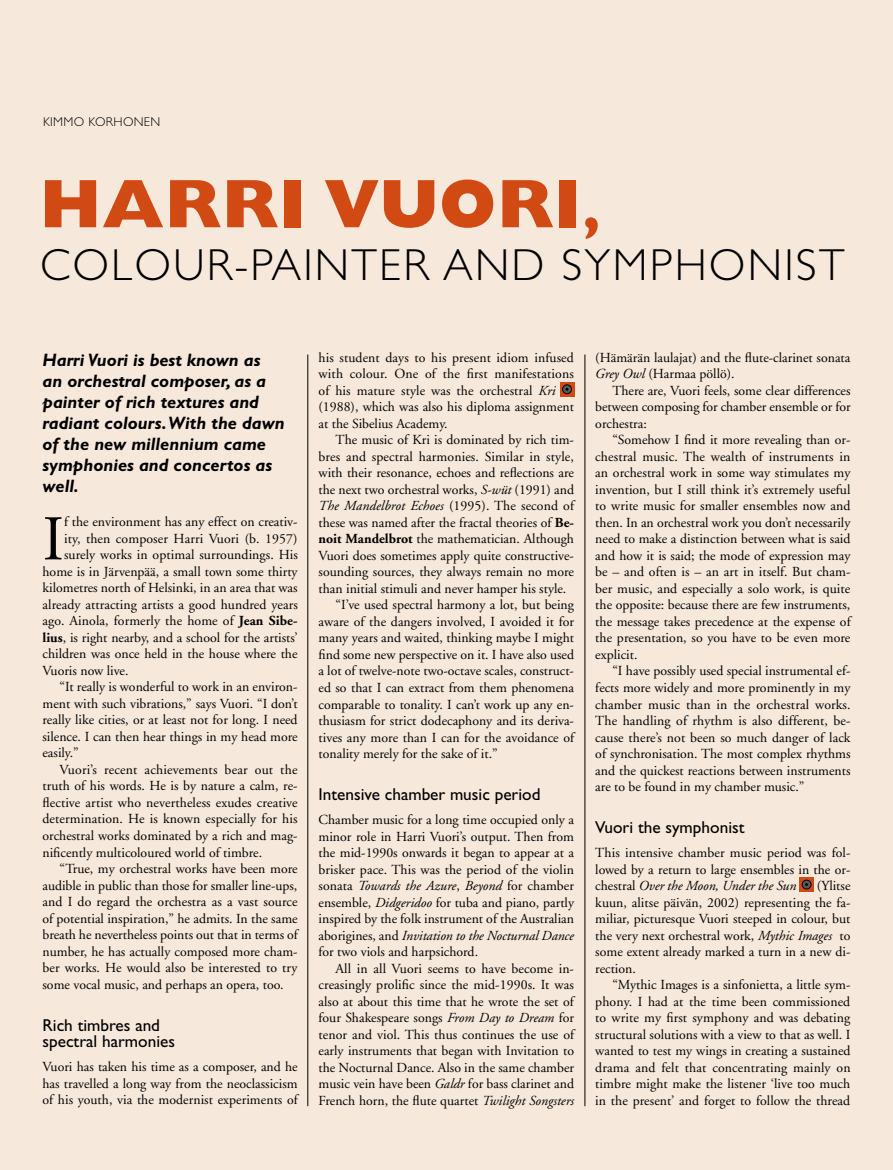
<style>
.page{position:relative;width:893px;height:1170px;background:#fff}
.page>*{position:absolute;margin:0;border:0;box-sizing:border-box;transform-origin:0 0}
.t1{font:800 69px "Gill Sans";letter-spacing:.015em;color:#d24a13}
.t2{font:63.6px "Adobe Garamond";color:#000}
.t3{font:300 45px "Gill Sans";letter-spacing:.05em;color:#000}
.t4{font:italic 700 18px/21px "Gill Sans";color:#000}
.t5{font:17.25px/16.5px "Gill Sans";color:#000}
.t6{font:13.8px/16.5px "Adobe Garamond";color:#000;text-align:justify}
.t7{font:italic 13.8px "Adobe Garamond";letter-spacing:.005em;color:#000}
.t8{font:300 12.75px "Gill Sans";letter-spacing:.025em;color:#000}
.s1{font-weight:700}
.s2{font-style:italic}
.s3{font-style:normal}
</style>
<div class="page">
<div style="left:0;top:0;width:893px;height:1169px;background:#f6e8da"></div>
<div style="left:560px;top:382px;width:14px;height:14px;background:#d24a13"></div>
<svg style="left:563px;top:385px;width:8px;height:8px"></svg>
<div style="left:562px;top:384px;width:10px;height:10px;border:1px solid #000;border-radius:50%"></div>
<svg style="left:799px;top:877px;width:15px;height:14px"></svg>
<svg style="left:802px;top:880px;width:9px;height:8px"></svg>
<div style="left:802px;top:879px;width:9px;height:10px;border:1px solid #000;border-radius:50%"></div>
<hr style="left:585px;top:354px;width:1px;height:752px;background:#000">
<hr style="left:308px;top:354px;width:1px;height:752px;background:#000">
<p class="t8" style="left:43px;top:114px;width:119px">KIMMO KORHONEN</p>
<h1 class="t1" style="left:40px;top:163px;width:562px">HARRI VUORI<span class="s1">,</span></h1>
<h3 class="t3" style="left:40px;top:239px;width:806px">COLOUR-PAINTER AND SYMPHONIST</h3>
<h3 class="t4" style="left:43px;top:349px;width:244px">Harri Vuori is best known as<br>an orchestral composer, as a painter of rich textures and radiant colours. With the dawn of the new millennium came symphonies and concertos as well.</h3>
<p class="t6" style="left:319px;top:349px;width:257px;text-align:left">his student days to his present idiom infused with colour. One of the first manifestations of his mature style was the orchestral <span class="s2">Kri </span>(1988), which was also his diploma assignment at the Sibelius Academy.</p>
<p class="t6" style="left:336px;top:432px;width:240px">The music of Kri is dominated by rich tim-</p>
<p class="t6" style="left:319px;top:448px;width:257px">bres and spectral harmonies. Similar in style,</p>
<p class="t6" style="left:319px;top:465px;width:257px">with their resonance, echoes and reflections are</p>
<p class="t6" style="left:319px;top:481px;width:257px">the next two orchestral works, <span class="s2">S-wüt</span> (1991) and</p>
<p class="t7" style="left:319px;top:498px;width:257px">The Mandelbrot Echoes <span class="s3">(1995). The second of</span></p>
<p class="t6" style="left:319px;top:514px;width:257px">these was named after the fractal theories of <span class="s1">Be-</span></p>
<p class="t6" style="left:319px;top:531px;width:257px"><span class="s1">noit Mandelbrot</span> the mathematician. Although</p>
<p class="t6" style="left:319px;top:547px;width:257px">Vuori does sometimes apply quite constructive-</p>
<p class="t6" style="left:319px;top:564px;width:257px">sounding sources, they always remain no more</p>
<p class="t6" style="left:319px;top:580px;width:249px">than initial stimuli and never hamper his style.</p>
<p class="t6" style="left:336px;top:597px;width:240px">“I’ve used spectral harmony a lot, but being</p>
<p class="t6" style="left:319px;top:613px;width:257px">aware of the dangers involved, I avoided it for</p>
<p class="t6" style="left:319px;top:630px;width:257px">many years and waited, thinking maybe I might</p>
<p class="t6" style="left:319px;top:646px;width:257px">find some new perspective on it. I have also used</p>
<p class="t6" style="left:319px;top:663px;width:257px">a lot of twelve-note two-octave scales, construct-</p>
<p class="t6" style="left:319px;top:679px;width:257px">ed so that I can extract from them phenomena</p>
<p class="t6" style="left:319px;top:696px;width:257px">comparable to tonality. I can’t work up any en-</p>
<p class="t6" style="left:319px;top:712px;width:257px">thusiasm for strict dodecaphony and its deriva-</p>
<p class="t6" style="left:319px;top:729px;width:257px">tives any more than I can for the avoidance of</p>
<p class="t6" style="left:319px;top:745px;width:181px">tonality merely for the sake of it.”</p>
<p class="t5" style="left:319px;top:785px;width:223px">Intensive chamber music period</p>
<p class="t6" style="left:319px;top:811px;width:257px">Chamber music for a long time occupied only a minor role in Harri Vuori’s output. Then from the mid-1990s onwards it began to appear at a brisker pace. This was the period of the violin sonata <span class="s2">Towards the Azure</span>, <span class="s2">Beyond</span> for chamber ensemble, <span class="s2">Didgeridoo</span> for tuba and piano, partly inspired by the folk instrument of the Australian aborigines, and <span class="s2">Invitation to the Nocturnal Dance </span>for two viols and harpsichord.</p>
<p class="t6" style="left:319px;top:960px;width:257px;text-indent:17px">All in all Vuori seems to have become in&shy;creasingly prolific since the mid-1990s. It was also at about this time that he wrote the set of four Shakespeare songs <span class="s2">From Day to Dream</span> for tenor and viol. This thus continues the use of early instruments that began with Invitation to the Nocturnal Dance. Also in the same chamber music vein have been <span class="s2">Galdr</span> for bass clarinet and French horn, the flute quartet <span class="s2">Twilight Songsters</span></p>
<h2 class="t2" style="left:43px;top:505px;width:23px">I</h2>
<p class="t6" style="left:64px;top:514px;width:235px">f the environment has any effect on creativ-</p>
<p class="t6" style="left:64px;top:530px;width:235px">ity, then composer Harri Vuori (b. 1957)</p>
<p class="t6" style="left:64px;top:547px;width:235px">surely works in optimal surroundings. His</p>
<p class="t6" style="left:43px;top:563px;width:257px">home is in Järvenpää, a small town some thirty</p>
<p class="t6" style="left:43px;top:580px;width:257px">kilometres north of Helsinki, in an area that was</p>
<p class="t6" style="left:43px;top:596px;width:257px">already attracting artists a good hundred years</p>
<p class="t6" style="left:43px;top:613px;width:257px">ago. Ainola, formerly the home of <span class="s1">Jean Sibe-</span></p>
<p class="t6" style="left:43px;top:629px;width:257px"><span class="s1">lius</span>, is right nearby, and a school for the artists’</p>
<p class="t6" style="left:43px;top:646px;width:257px">children was once held in the house where the</p>
<p class="t6" style="left:43px;top:662px;width:88px">Vuoris now live.</p>
<p class="t6" style="left:60px;top:679px;width:240px">“It really is wonderful to work in an environ-</p>
<p class="t6" style="left:43px;top:695px;width:257px">ment with such vibrations,” says Vuori. “I don’t</p>
<p class="t6" style="left:43px;top:712px;width:257px">really like cities, or at least not for long. I need</p>
<p class="t6" style="left:43px;top:728px;width:257px">silence. I can then hear things in my head more</p>
<p class="t6" style="left:43px;top:745px;width:38px">easily.”</p>
<p class="t6" style="left:60px;top:761px;width:239px">Vuori’s recent achievements bear out the</p>
<p class="t6" style="left:43px;top:778px;width:257px">truth of his words. He is by nature a calm, re-</p>
<p class="t6" style="left:43px;top:794px;width:257px">flective artist who nevertheless exudes creative</p>
<p class="t6" style="left:43px;top:811px;width:257px">determination. He is known especially for his</p>
<p class="t6" style="left:43px;top:827px;width:257px">orchestral works dominated by a rich and mag-</p>
<p class="t6" style="left:43px;top:844px;width:221px">nificently multicoloured world of timbre.</p>
<p class="t6" style="left:60px;top:860px;width:240px">“True, my orchestral works have been more</p>
<p class="t6" style="left:43px;top:877px;width:256px">audible in public than those for smaller line-ups,</p>
<p class="t6" style="left:43px;top:893px;width:257px">and I do regard the orchestra as a vast source</p>
<p class="t6" style="left:43px;top:910px;width:257px">of potential inspiration,” he admits. In the same</p>
<p class="t6" style="left:43px;top:926px;width:257px">breath he nevertheless points out that in terms of</p>
<p class="t6" style="left:43px;top:943px;width:257px">number, he has actually composed more cham-</p>
<p class="t6" style="left:43px;top:959px;width:257px">ber works. He would also be interested to try</p>
<p class="t6" style="left:43px;top:976px;width:243px">some vocal music, and perhaps an opera, too.</p>
<p class="t5" style="left:43px;top:1016px;width:134px">Rich timbres and spectral harmonies</p>
<p class="t6" style="left:43px;top:1058px;width:257px">Vuori has taken his time as a composer, and he has travelled a long way from the neoclassicism of his youth, via the modernist experiments of</p>
<p class="t6" style="left:595px;top:349px;width:257px">(Hämärän laulajat) and the flute-clarinet sonata<br><span class="s2">Grey Owl</span> (Harmaa pöllö).</p>
<p class="t6" style="left:595px;top:382px;width:257px;text-indent:17px">There are, Vuori feels, some clear differences between composing for chamber ensemble or for orchestra:</p>
<p class="t6" style="left:595px;top:432px;width:257px;text-indent:17px">“Somehow I find it more revealing than or&shy;chestral music. The wealth of instruments in an orchestral work in some way stimulates my invention, but I still think it’s extremely useful to write music for smaller ensembles now and then. In an orchestral work you don’t necessarily need to make a distinction between what is said and how it is said; the mode of expression may be – and often is – an art in itself. But cham&shy;ber music, and especially a solo work, is quite the opposite: because there are few instruments, the message takes precedence at the expense of the presentation, so you have to be even more explicit.</p>
<p class="t6" style="left:595px;top:663px;width:257px;text-indent:17px">“I have possibly used special instrumental ef&shy;fects more widely and more prominently in my chamber music than in the orchestral works.<br>The handling of rhythm is also different, be&shy;cause there’s not been so much danger of lack of synchronisation. The most complex rhythms and the quickest reactions between instruments are to be found in my chamber music.”</p>
<p class="t5" style="left:595px;top:818px;width:151px">Vuori the symphonist</p>
<p class="t6" style="left:595px;top:844px;width:257px">This intensive chamber music period was fol&shy;lowed by a return to large ensembles in the or&shy;chestral <span class="s2">Over the Moon, Under the Sun</span></p>
<p class="t6" style="left:595px;top:877px;width:257px;text-indent:221px">(Ylitse kuun, alitse päivän, 2002) representing the fa&shy;miliar, picturesque Vuori steeped in colour, but the very next orchestral work, <span class="s2">Mythic Images</span> to some extent already marked a turn in a new di&shy;rection.</p>
<p class="t6" style="left:595px;top:976px;width:257px;text-indent:17px">“Mythic Images is a sinfonietta, a little sym&shy;phony. I had at the time been commissioned to write my first symphony and was debating structural solutions with a view to that as well. I wanted to test my wings in creating a sustained drama and felt that concentrating mainly on timbre might make the listener ‘live too much in the present’ and forget to follow the thread</p>
</div>
